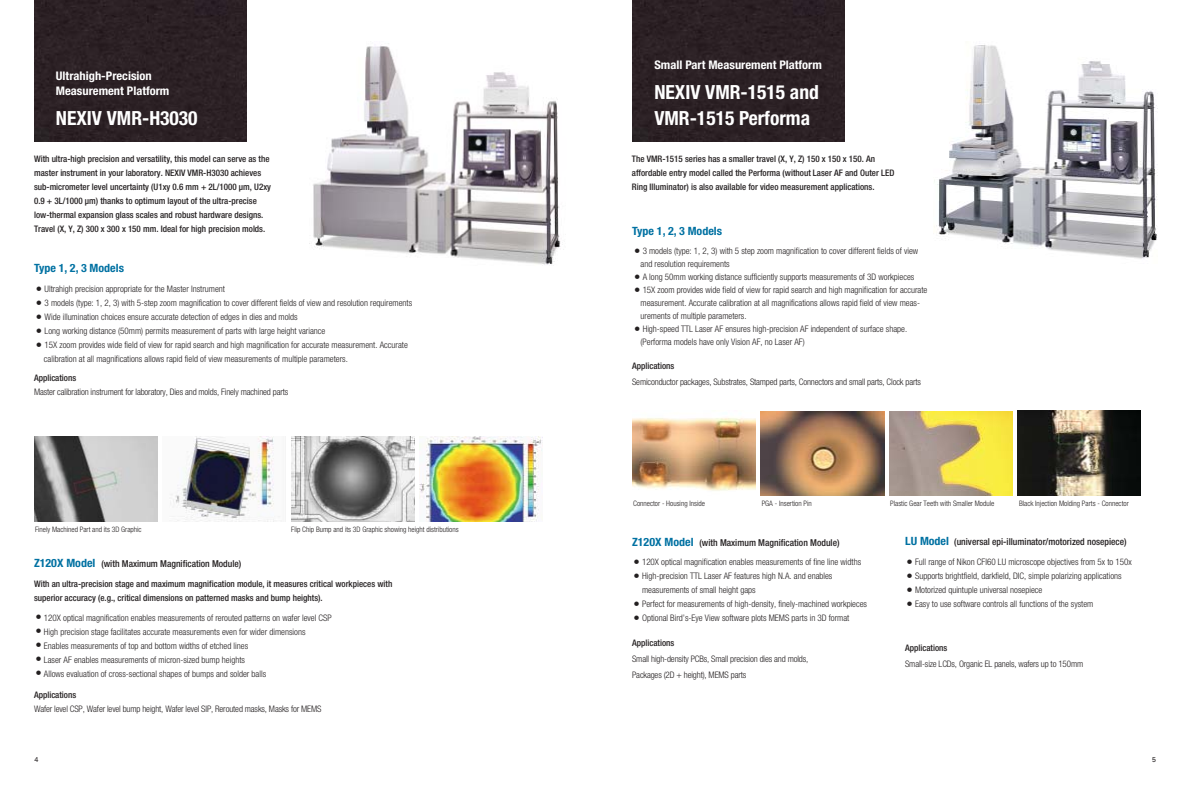
<style>
.page{position:relative;width:1190px;height:790px;background:#fff}
.page>*{position:absolute;margin:0;border:0;box-sizing:border-box;transform-origin:0 0}
.t1{font:700 condensed 19.5px/26px "Helvetica Neue";color:#fff}
.t2{font:700 condensed 11.9px/15px "Helvetica Neue";color:#fff;scale:1.05 1}
.t3{font:700 condensed 11.4px "Helvetica Neue";color:#0071a2;scale:1.05 1}
.t4{font:500 condensed 9.5px "Helvetica Neue";color:#231f20}
.t5{font:300 condensed 9px/13px "Helvetica Neue";color:#231f20}
.t6{font:500 condensed 9px/14px "Helvetica Neue";color:#231f20}
.t7{font:300 condensed 7.5px "Helvetica Neue";color:#231f20}
.t8{font:7px "Univers";color:#231f20}
.s1{font-weight:700;font-size:11.4px;color:#0071a2}
</style>
<div class="page">
<div style="left:632px;top:0;width:213px;height:142px;background:#2c2125"></div>
<img style="left:313px;top:43px;width:251px;height:222px">
<img style="left:34px;top:437px;width:124px;height:85px">
<img style="left:170px;top:437px;width:110px;height:85px">
<img style="left:291px;top:437px;width:123px;height:85px">
<img style="left:419px;top:437px;width:124px;height:85px">
<img style="left:934px;top:45px;width:224px;height:214px">
<div style="left:34px;top:0;width:213px;height:142px;background:#2c2125"></div>
<img style="left:632px;top:417px;width:124px;height:74px">
<img style="left:761px;top:411px;width:123px;height:85px">
<img style="left:889px;top:411px;width:123px;height:85px">
<img style="left:1017px;top:411px;width:124px;height:85px">
<h2 class="t2" style="left:56px;top:69px;width:110px">Ultrahigh-Precision<br>Measurement Platform</h2>
<h1 class="t1" style="left:56px;top:107px;width:143px">NEXIV VMR-H3030</h1>
<p class="t6" style="left:34px;top:153px;width:239px">With ultra-high precision and versatility, this model can serve as the master instrument in your laboratory. NEXIV VMR-H3030 achieves sub-micrometer level uncertainty (U1xy 0.6 mm + 2L/1000 µm, U2xy 0.9 + 3L/1000 µm) thanks to optimum layout of the ultra-precise low-thermal expansion glass scales and robust hardware designs.<br>Travel (X, Y, Z) 300 x 300 x 150 mm. Ideal for high precision molds.</p>
<p class="t3" style="left:34px;top:264px;width:87px">Type 1, 2, 3 Models</p>
<p class="t5" style="left:35px;top:283px;width:192px">○Ultrahigh precision appropriate for the Master Instrument</p>
<p class="t5" style="left:35px;top:297px;width:379px">○3 models (type: 1, 2, 3) with 5-step zoom magnification to cover different fields of view and resolution requirements</p>
<p class="t5" style="left:35px;top:311px;width:265px">○Wide illumination choices ensure accurate detection of edges in dies and molds</p>
<p class="t5" style="left:35px;top:325px;width:292px">○Long working distance (50mm) permits measurement of parts with large height variance</p>
<p class="t5" style="left:44px;top:338px;width:365px;line-height:14px;text-indent:-9px">○15X zoom provides wide field of view for rapid search and high magnification for accurate measurement. Accurate calibration at all magnifications allows rapid field of view measurements of multiple parameters.</p>
<p class="t6" style="left:34px;top:372px;width:44px">Applications</p>
<p class="t5" style="left:34px;top:386px;width:256px">Master calibration instrument for laboratory, Dies and molds, Finely machined parts</p>
<p class="t7" style="left:35px;top:527px;width:108px">Finely Machined Part and its 3D Graphic</p>
<p class="t7" style="left:291px;top:527px;width:169px">Flip Chip Bump and its 3D Graphic showing height distributions</p>
<p class="t4" style="left:34px;top:561px;width:209px"><span class="s1">Z120X Model</span> (with Maximum Magnification Module)</p>
<p class="t6" style="left:34px;top:578px;width:360px">With an ultra-precision stage and maximum magnification module, it measures critical workpieces with superior accuracy (e.g., critical dimensions on patterned masks and bump heights).</p>
<p class="t5" style="left:34px;top:612px;width:299px">○120X optical magnification enables measurements of rerouted patterns on wafer level CSP</p>
<p class="t5" style="left:34px;top:626px;width:273px">○High precision stage facilitates accurate measurements even for wider dimensions</p>
<p class="t5" style="left:34px;top:640px;width:216px">○Enables measurements of top and bottom widths of etched lines</p>
<p class="t5" style="left:34px;top:654px;width:213px">○Laser AF enables measurements of micron-sized bump heights</p>
<p class="t5" style="left:34px;top:668px;width:234px">○Allows evaluation of cross-sectional shapes of bumps and solder balls</p>
<p class="t6" style="left:34px;top:689px;width:44px">Applications</p>
<p class="t5" style="left:34px;top:704px;width:289px">Wafer level CSP, Wafer level bump height, Wafer level SIP, Rerouted masks, Masks for MEMS</p>
<h2 class="t2" style="left:654px;top:59px;width:161px">Small Part Measurement Platform</h2>
<h1 class="t1" style="left:654px;top:81px;width:166px">NEXIV VMR-1515 and<br>VMR-1515 Performa</h1>
<p class="t6" style="left:632px;top:153px;width:264px">The VMR-1515 series has a smaller travel (X, Y, Z) 150 x 150 x 150. An affordable entry model called the Performa (without Laser AF and Outer LED<br>Ring Illuminator) is also available for video measurement applications.</p>
<p class="t3" style="left:632px;top:227px;width:87px">Type 1, 2, 3 Models</p>
<p class="t5" style="left:641px;top:245px;width:279px;text-indent:-8px">○3 models (type: 1, 2, 3) with 5 step zoom magnification to cover different fields of view and resolution requirements</p>
<p class="t5" style="left:633px;top:271px;width:283px">○A long 50mm working distance sufficiently supports measurements of 3D workpieces</p>
<p class="t5" style="left:641px;top:284px;width:288px;text-indent:-8px">○15X zoom provides wide field of view for rapid search and high magnification for accurate measurement. Accurate calibration at all magnifications allows rapid field of view meas&shy;urements of multiple parameters.</p>
<p class="t5" style="left:641px;top:323px;width:268px;text-indent:-8px">○High-speed TTL Laser AF ensures high-precision AF independent of surface shape. (Performa models have only Vision AF, no Laser AF)</p>
<p class="t6" style="left:632px;top:360px;width:44px">Applications</p>
<p class="t5" style="left:632px;top:376px;width:290px">Semiconductor packages, Substrates, Stamped parts, Connectors and small parts, Clock parts</p>
<p class="t7" style="left:633px;top:500px;width:73px">Connector - Housing Inside</p>
<p class="t7" style="left:762px;top:500px;width:52px">PGA - Insertion Pin</p>
<p class="t7" style="left:890px;top:500px;width:106px">Plastic Gear Teeth with Smaller Module</p>
<p class="t7" style="left:1019px;top:500px;width:111px">Black Injection Molding Parts - Connector</p>
<p class="t4" style="left:632px;top:539px;width:209px"><span class="s1">Z120X Model</span> (with Maximum Magnification Module)</p>
<p class="t5" style="left:632px;top:556px;width:231px">○120X optical magnification enables measurements of fine line widths</p>
<p class="t5" style="left:642px;top:570px;width:192px;line-height:14px;text-indent:-10px">○High-precision TTL Laser AF features high N.A. and enables measurements of small height gaps</p>
<p class="t5" style="left:632px;top:598px;width:237px">○Perfect for measurements of high-density, finely-machined workpieces</p>
<p class="t5" style="left:632px;top:612px;width:219px">○Optional Bird’s-Eye View software plots MEMS parts in 3D format</p>
<p class="t6" style="left:632px;top:636px;width:44px">Applications</p>
<p class="t5" style="left:632px;top:651px;width:178px;line-height:16px">Small high-density PCBs, Small precision dies and molds,<br>Packages (2D + height), MEMS parts</p>
<p class="t4" style="left:905px;top:539px;width:223px"><span class="s1">LU Model</span> (universal epi-illuminator/motorized nosepiece)</p>
<p class="t5" style="left:905px;top:556px;width:228px">○Full range of Nikon CFI60 LU microscope objectives from 5x to 150x</p>
<p class="t5" style="left:905px;top:570px;width:218px">○Supports brightfield, darkfield, DIC, simple polarizing applications</p>
<p class="t5" style="left:905px;top:584px;width:139px">○Motorized quintuple universal nosepiece</p>
<p class="t5" style="left:905px;top:598px;width:190px">○Easy to use software controls all functions of the system</p>
<p class="t6" style="left:905px;top:642px;width:44px">Applications</p>
<p class="t5" style="left:905px;top:658px;width:180px">Small-size LCDs, Organic EL panels, wafers up to 150mm</p>
<p class="t8" style="left:34px;top:757px;width:5px">4</p>
<p class="t8" style="left:1152px;top:757px;width:5px">5</p>
</div>
